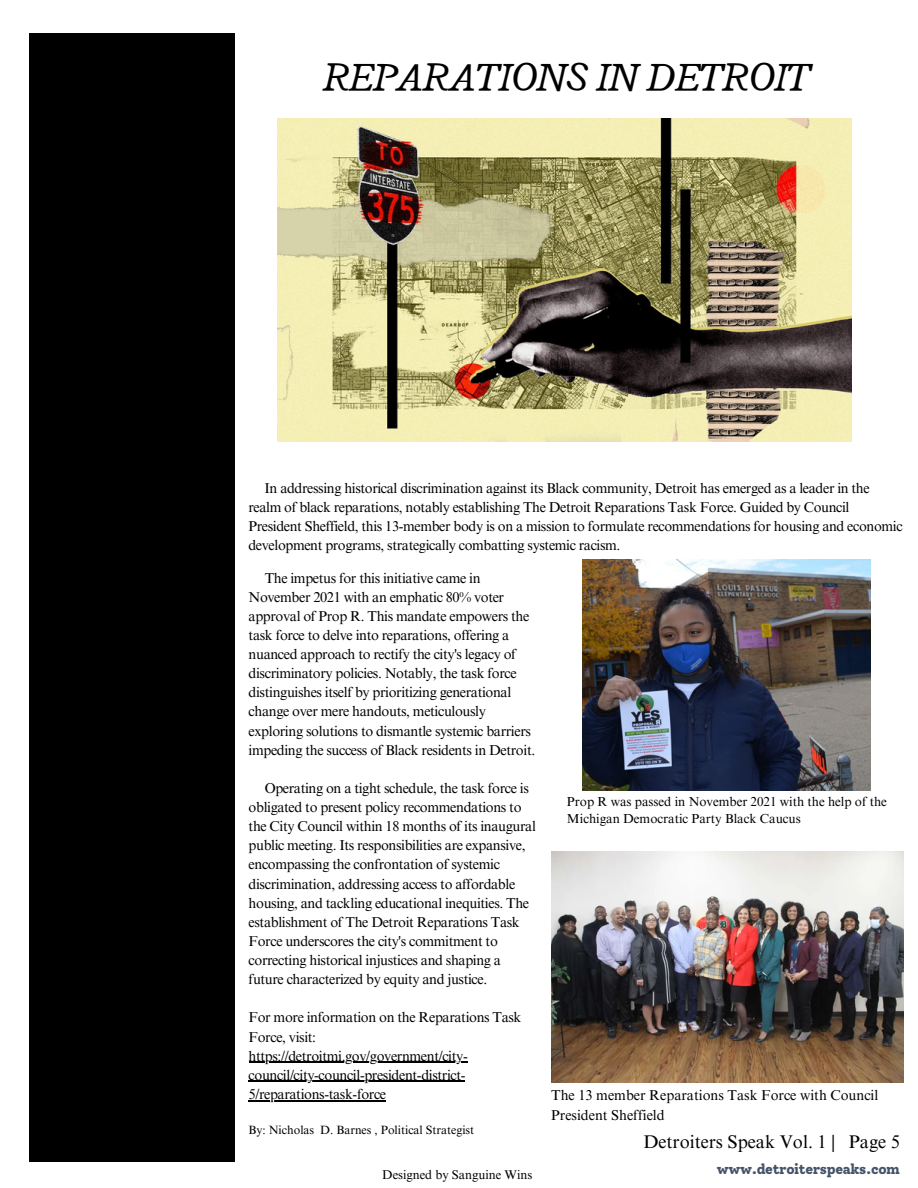
<style>
.page{position:relative;width:918px;height:1188px;background:#fff}
.page>*{position:absolute;margin:0;border:0;box-sizing:border-box;transform-origin:0 0}
.t1{font:italic 42.75px "Radley";color:#000}
.t2{font:18.3px "Times NRMT Pro";color:#000}
.t3{font:14.25px/19.2px "Times NRMT Pro";letter-spacing:-.025em;color:#000}
.t4{font:14.25px/19.2px "Times NRMT Pro";color:#000}
.t5{font:800 14.1px "Solway";letter-spacing:-.025em;color:#455369}
.t6{font:13.05px/17.5px "Times NRMT Pro";color:#000}
.t7{font:12.6px "Times NRMT Pro";color:#000}
.t8{font:12px "Times NRMT Pro";color:#000}
</style>
<div class="page">
<img style="left:583px;top:559px;width:288px;height:231px">
<div style="left:30px;top:34px;width:204px;height:1127px;background:#000"></div>
<img style="left:278px;top:118px;width:574px;height:323px">
<img style="left:551px;top:852px;width:352px;height:231px">
<hr style="left:249px;top:1062px;width:218px;height:1px;background:#000">
<hr style="left:249px;top:1081px;width:216px;height:1px;background:#000">
<hr style="left:249px;top:1100px;width:137px;height:1px;background:#000">
<p class="t1" style="left:324px;top:49px;width:488px">REPARATIONS IN DETROIT</p>
<p class="t3" style="left:248px;top:480px;width:656px;text-indent:16px">In addressing historical discrimination against its Black community, Detroit has emerged as a leader in the realm of black reparations, notably establishing The Detroit Reparations Task Force. Guided by Council President Sheffield, this 13-member body is on a mission to formulate recommendations for housing and economic development programs, strategically combatting systemic racism.</p>
<p class="t3" style="left:249px;top:570px;width:288px;text-indent:16px">The impetus for this initiative came in November 2021 with an emphatic 80% voter approval of Prop R. This mandate empowers the task force to delve into reparations, offering a nuanced approach to rectify the city's legacy of discriminatory policies. Notably, the task force distinguishes itself by prioritizing generational change over mere handouts, meticulously exploring solutions to dismantle systemic barriers impeding the success of Black residents in Detroit.</p>
<p class="t3" style="left:249px;top:780px;width:289px;text-indent:16px">Operating on a tight schedule, the task force is obligated to present policy recommendations to the City Council within 18 months of its inaugural public meeting. Its responsibilities are expansive, encompassing the confrontation of systemic discrimination, addressing access to affordable housing, and tackling educational inequities. The establishment of The Detroit Reparations Task Force underscores the city's commitment to correcting historical injustices and shaping a future characterized by equity and justice.</p>
<p class="t3" style="left:249px;top:1010px;width:274px">For more information on the Reparations Task Force, visit: https://detroitmi.gov/government/city&shy;council/city-council-president-district-5/reparations-task-force</p>
<p class="t2" style="left:643px;top:1135px;width:258px">Detroiters Speak Vol. 1 | Page 5</p>
<p class="t6" style="left:567px;top:794px;width:321px">Prop R was passed in November 2021 with the help of the<br>Michigan Democratic Party Black Caucus</p>
<p class="t4" style="left:551px;top:1088px;width:329px">The 13 member Reparations Task Force with Council<br>President Sheffield</p>
<p class="t8" style="left:248px;top:1125px;width:227px">By: Nicholas D. Barnes , Political Strategist</p>
<p class="t7" style="left:382px;top:1170px;width:151px">Designed by Sanguine Wins</p>
<p class="t5" style="left:717px;top:1160px;width:185px">www.detroiterspeaks.com</p>
</div>
